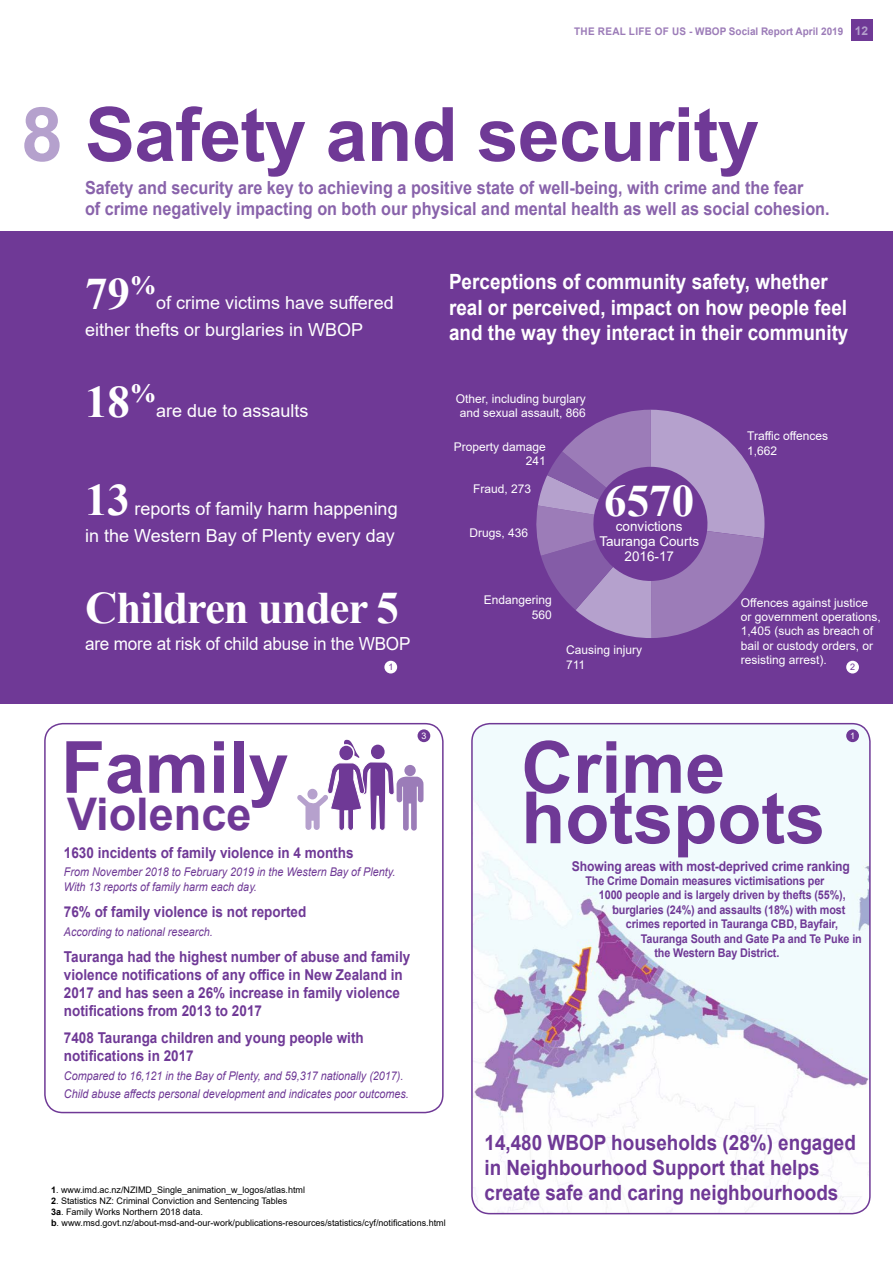
<style>
.page{position:relative;width:893px;height:1263px;background:#fff}
.page>*{position:absolute;margin:0;border:0;box-sizing:border-box;transform-origin:0 0}
.t1{font:700 75px "Arial";letter-spacing:-.01em;color:#6f3996}
.t2{font:700 72px/50.4px "Arial";color:#6f3996}
.t3{font:700 45px "Times New Roman";letter-spacing:-.025em;color:#fff}
.t4{font:700 45px "Arial";color:#6f3996}
.t5{font:700 21px/25.2px "Arial";color:#fff;scale:.9 1}
.t6{font:700 21px/25.2px "Arial";color:#6f3996;scale:.9 1}
.t7{font:700 18px/21.6px "Arial";color:#8963ab;scale:.9 1}
.t8{font:18px/27px "Arial";color:#fff}
.t9{font:18px "Arial";color:#fff;scale:.95 1}
.t10{font:700 15px/18px "Arial";color:#6f3996;scale:.9 1}
.t11{font:700 13.5px "Arial";letter-spacing:-.01em;color:#6f3996;scale:.9 1}
.t12{font:13.5px/15px "Arial";color:#fff;text-align:center}
.t13{font:italic 12px/14.4px "Arial";color:#6f3996;scale:.9 1}
.t14{font:12px/14.4px "Arial";color:#fff}
.t15{font:700 12px "Arial";letter-spacing:-.01em;color:#6f3996;scale:.9 1}
.t16{font:700 10.5px "Arial";color:#9c7cb8;scale:.95 1}
.t17{font:9px/10.8px "Arial";color:#000}
.t18{font:9px "Arial";color:#fff}
.t19{font:9px "Arial";color:#6f3996}
.s1{font-size:12px;color:#b5a1cd}
.s2{color:#b5a1cd}
.s3{font-weight:700}
</style>
<div class="page">
<div style="left:851px;top:20px;width:21px;height:21px;background:#6f3996"></div>
<img style="left:472px;top:724px;width:398px;height:489px">
<div style="left:471px;top:723px;width:400px;height:491px;border:2px solid #6f3996;border-radius:18px"></div>
<div style="left:44px;top:723px;width:400px;height:390px;border:2px solid #6f3996;border-radius:18px"></div>
<div style="left:0;top:231px;width:893px;height:473px;background:#6f3996"></div>
<svg style="left:297px;top:722px;width:127px;height:109px"></svg>
<svg style="left:536px;top:410px;width:228px;height:228px"></svg>
<div style="left:846px;top:729px;width:13px;height:13px;background:#6f3996;border-radius:50%"></div>
<div style="left:418px;top:729px;width:12px;height:13px;background:#6f3996;border-radius:50%"></div>
<div style="left:846px;top:661px;width:13px;height:12px;background:#fff;border-radius:50%"></div>
<div style="left:384px;top:661px;width:13px;height:12px;background:#fff;border-radius:50%"></div>
<p class="t16" style="left:574px;top:24px;width:311px">THE REAL LIFE OF US - WBOP Social Report April 2019 <span class="s1">12</span></p>
<h1 class="t1" style="left:21px;top:82px;width:740px"><span class="s2">8</span> Safety and security</h1>
<p class="t7" style="left:85px;top:177px;width:829px">Safety and security are key to achieving a positive state of well-being, with crime and the fear<br>of crime negatively impacting on both our physical and mental health as well as social cohesion.</p>
<h3 class="t3" style="left:85px;top:262px;width:73px">79<sup>%</sup></h3>
<p class="t8" style="left:85px;top:289px;width:310px;text-indent:71px">of crime victims have suffered either thefts or burglaries in WBOP</p>
<h3 class="t3" style="left:85px;top:370px;width:73px">18<sup>%</sup></h3>
<p class="t8" style="left:156px;top:397px;width:154px">are due to assaults</p>
<h3 class="t3" style="left:85px;top:468px;width:46px">13</h3>
<p class="t8" style="left:85px;top:495px;width:314px;text-align:right">reports of family harm happening<br>in the Western Bay of Plenty every day</p>
<h3 class="t5" style="left:449px;top:270px;width:445px">Perceptions of community safety, whether real or perceived, impact on how people feel and the way they interact in their community</h3>
<p class="t14" style="left:456px;top:391px;width:132px;text-align:center">Other, including burglary and sexual assault, 866</p>
<p class="t14" style="left:454px;top:439px;width:94px;text-align:right">Property damage<br>241</p>
<p class="t14" style="left:473px;top:482px;width:60px">Fraud, 273</p>
<p class="t14" style="left:469px;top:526px;width:60px">Drugs, 436</p>
<h3 class="t3" style="left:604px;top:469px;width:91px">6570</h3>
<p class="t12" style="left:599px;top:519px;width:101px">convictions<br>Tauranga Courts<br>2016-17</p>
<p class="t14" style="left:747px;top:429px;width:83px">Traffic offences<br>1,662</p>
<h3 class="t3" style="left:85px;top:576px;width:316px">Children under 5</h3>
<p class="t9" style="left:85px;top:632px;width:344px">are more at risk of child abuse in the WBOP</p>
<p class="t14" style="left:484px;top:593px;width:70px;text-align:right">Endangering<br>560</p>
<p class="t14" style="left:741px;top:595px;width:141px">Offences against justice or government operations,<br>1,405 (such as breach of bail or custody orders, or resisting arrest).</p>
<p class="t14" style="left:566px;top:643px;width:78px">Causing injury<br>711</p>
<p class="t19" style="left:388px;top:661px;width:7px">1</p>
<p class="t19" style="left:850px;top:661px;width:7px">2</p>
<h2 class="t2" style="left:61px;top:743px;width:229px">Family</h2>
<h3 class="t4" style="left:67px;top:782px;width:186px">Violence</h3>
<p class="t10" style="left:64px;top:843px;width:323px">1630 incidents of family violence in 4 months</p>
<p class="t13" style="left:64px;top:865px;width:370px">From November 2018 to February 2019 in the Western Bay of Plenty.<br>With 13 reports of family harm each day.</p>
<p class="t10" style="left:64px;top:903px;width:271px">76% of family violence is not reported</p>
<p class="t13" style="left:64px;top:924px;width:167px">According to national research.</p>
<p class="t10" style="left:64px;top:948px;width:386px">Tauranga had the highest number of abuse and family violence notifications of any office in New Zealand in 2017 and has seen a 26% increase in family violence notifications from 2013 to 2017</p>
<p class="t10" style="left:64px;top:1029px;width:335px">7408 Tauranga children and young people with notifications in 2017</p>
<p class="t13" style="left:64px;top:1066px;width:385px;line-height:18.6px">Compared to 16,121 in the Bay of Plenty, and 59,317 nationally (2017).<br>Child abuse affects personal development and indicates poor outcomes.</p>
<p class="t18" style="left:422px;top:730px;width:7px">3</p>
<p class="t18" style="left:850px;top:730px;width:7px">1</p>
<h2 class="t2" style="left:521px;top:743px;width:305px">Crime hotspots</h2>
<p class="t11" style="left:572px;top:856px;width:311px">Showing areas with most-deprived crime ranking</p>
<p class="t15" style="left:585px;top:872px;width:267px">The Crime Domain measures victimisations per</p>
<p class="t15" style="left:599px;top:887px;width:276px">1000 people and is largely driven by thefts (55%),</p>
<p class="t15" style="left:612px;top:901px;width:260px">burglaries (24%) and assaults (18%) with most</p>
<p class="t15" style="left:626px;top:915px;width:237px">crimes reported in Tauranga CBD, Bayfair,</p>
<p class="t15" style="left:641px;top:930px;width:247px">Tauranga South and Gate Pa and Te Puke in</p>
<p class="t15" style="left:654px;top:944px;width:140px">the Western Bay District.</p>
<p class="t17" style="left:51px;top:1185px;width:256px"><span class="s3">1</span>. www.imd.ac.nz/NZIMD_Single_animation_w_logos/atlas.html</p>
<p class="t17" style="left:51px;top:1195px;width:396px"><span class="s3">2</span>. Statistics NZ: Criminal Conviction and Sentencing Tables<br><span class="s3">3a</span>. Family Works Northern 2018 data.<br><span class="s3">b</span>. www.msd.govt.nz/about-msd-and-our-work/publications-resources/statistics/cyf/notifications.html</p>
<h3 class="t6" style="left:484px;top:1130px;width:414px">14,480 WBOP households (28%) engaged in Neighbourhood Support that helps create safe and caring neighbourhoods</h3>
</div>
